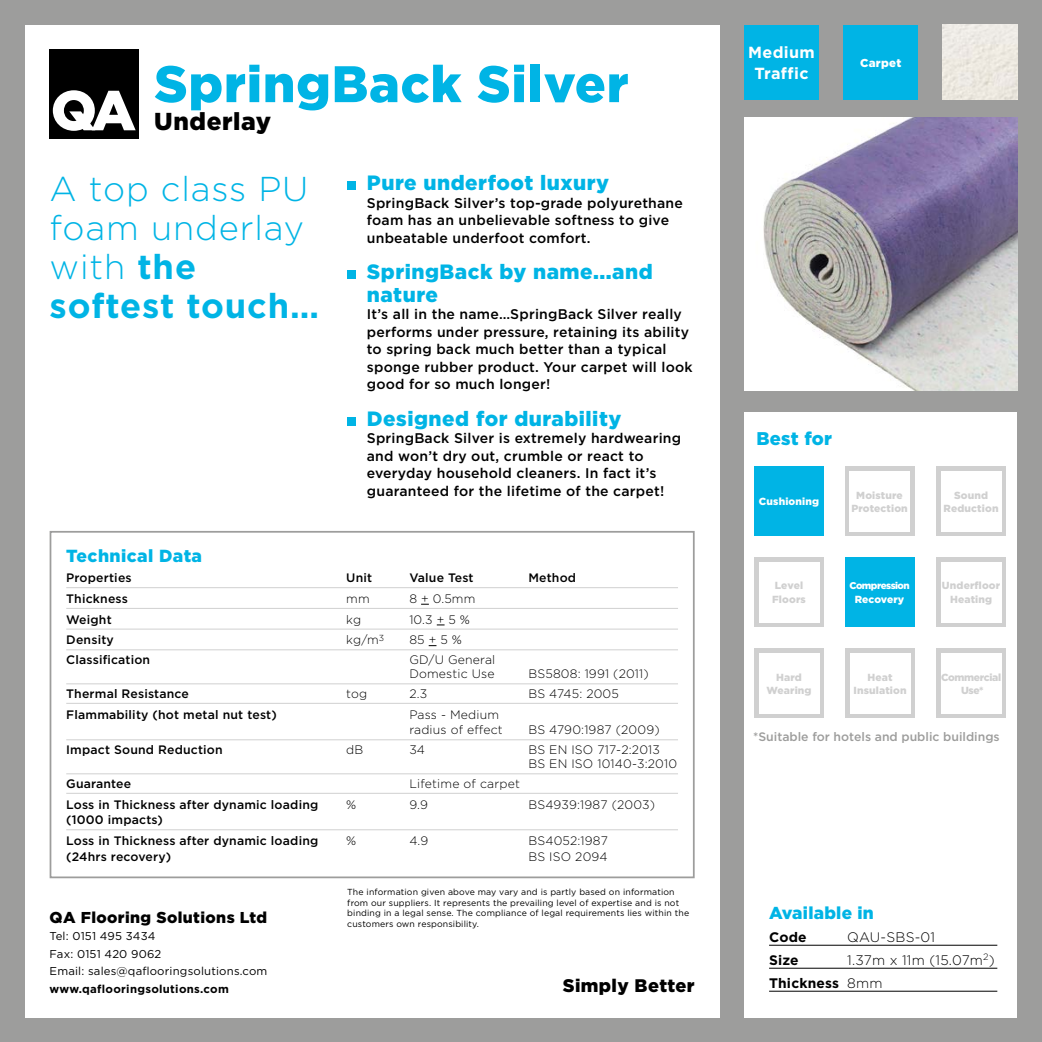
<style>
.page{position:relative;width:1042px;height:1042px;background:#9d9d9c}
.page>*{position:absolute;margin:0;border:0;box-sizing:border-box;transform-origin:0 0}
.t1{font:900 51.27px "Gotham";letter-spacing:.015em;color:#00b4e5}
.t2{font:300 34.48px/39px "Gotham";letter-spacing:.025em;color:#00b4e5}
.t3{font:900 24.5px "Gotham";letter-spacing:.025em;color:#000}
.t4{font:900 20.65px/22.8px "Gotham";letter-spacing:.025em;color:#00b4e5}
.t5{font:900 18.38px "Gotham";letter-spacing:.015em;color:#00b4e5}
.t6{font:900 18.2px "Gotham";letter-spacing:.02em;color:#000}
.t7{font:900 17.5px "Gotham";letter-spacing:.025em;color:#00b4e5}
.t8{font:900 17.32px "Gotham";letter-spacing:.015em;color:#00b4e5}
.t9{font:700 16.1px/20.7px "Gotham";letter-spacing:.025em;color:#fff;text-align:center}
.t10{font:900 15.75px "Gotham";letter-spacing:.025em;color:#000}
.t11{font:500 14px/17.5px "Gotham";letter-spacing:.015em;color:#000}
.t12{font:300 13.83px/22.9px "Gotham";letter-spacing:.015em;color:#000}
.t13{font:700 13.83px "Gotham";letter-spacing:.015em;color:#000}
.t14{font:500 12.25px/20.7px "Gotham";letter-spacing:.015em;color:#000}
.t15{font:300 12.25px/14.5px "Gotham";letter-spacing:.015em;color:#000}
.t16{font:500 12.25px "Gotham";color:#9d9d9c}
.t17{font:900 11.55px "Gotham";letter-spacing:.025em;color:#fff}
.t18{font:11.38px/17.5px "Gotham";letter-spacing:.015em;color:#000}
.t19{font:700 11.38px "Gotham";letter-spacing:.025em;color:#000}
.t20{font:900 10.33px/13.5px "Gotham";letter-spacing:.015em;color:#d0d0d0;text-align:center}
.t21{font:900 10.33px "Gotham";letter-spacing:.015em;color:#fff}
.t22{font:900 10.33px/13.5px "Gotham";letter-spacing:-.03em;color:#d0d0d0;text-align:center}
.t23{font:900 9.8px "Gotham";letter-spacing:-.055em;color:#fff}
.t24{font:8.75px/10.5px "Gotham";letter-spacing:.015em;color:#000}
.s1{font-weight:700}
</style>
<div class="page">
<div style="left:25px;top:25px;width:694px;height:992px;background:#fff"></div>
<div style="left:744px;top:25px;width:75px;height:74px;background:#00b4e5"></div>
<div style="left:744px;top:412px;width:273px;height:605px;background:#fff"></div>
<hr style="left:769px;top:945px;width:228px;height:1px;background:#000">
<hr style="left:769px;top:968px;width:228px;height:1px;background:#000">
<hr style="left:769px;top:991px;width:228px;height:1px;background:#000">
<div style="left:843px;top:25px;width:75px;height:74px;background:#00b4e5"></div>
<div style="left:347px;top:181px;width:9px;height:9px;background:#00b4e5"></div>
<div style="left:347px;top:270px;width:9px;height:9px;background:#00b4e5"></div>
<div style="left:347px;top:417px;width:9px;height:9px;background:#00b4e5"></div>
<div style="left:50px;top:50px;width:89px;height:89px;background:#000"></div>
<svg style="left:53px;top:90px;width:83px;height:41px"></svg>
<div style="left:754px;top:466px;width:70px;height:70px;background:#00b4e5"></div>
<div style="left:754px;top:557px;width:70px;height:70px;background:#d0d0d0"></div>
<div style="left:936px;top:557px;width:70px;height:70px;background:#d0d0d0"></div>
<div style="left:754px;top:648px;width:70px;height:70px;background:#d0d0d0"></div>
<div style="left:845px;top:648px;width:70px;height:70px;background:#d0d0d0"></div>
<div style="left:936px;top:648px;width:70px;height:70px;background:#d0d0d0"></div>
<div style="left:845px;top:466px;width:69px;height:70px;background:#d0d0d0"></div>
<div style="left:936px;top:466px;width:70px;height:70px;background:#d0d0d0"></div>
<div style="left:845px;top:557px;width:69px;height:70px;background:#00b4e5"></div>
<div style="left:759px;top:562px;width:60px;height:60px;background:#fff"></div>
<div style="left:941px;top:562px;width:60px;height:60px;background:#fff"></div>
<div style="left:759px;top:653px;width:60px;height:60px;background:#fff"></div>
<div style="left:850px;top:653px;width:60px;height:60px;background:#fff"></div>
<div style="left:941px;top:653px;width:60px;height:60px;background:#fff"></div>
<div style="left:849px;top:471px;width:61px;height:60px;background:#fff"></div>
<div style="left:941px;top:471px;width:60px;height:60px;background:#fff"></div>
<img style="left:943px;top:25px;width:74px;height:74px">
<hr style="left:66px;top:587px;width:612px;height:1px;background:#d0d0d0">
<hr style="left:66px;top:608px;width:612px;height:1px;background:#d0d0d0">
<hr style="left:66px;top:629px;width:612px;height:1px;background:#d0d0d0">
<hr style="left:66px;top:649px;width:612px;height:1px;background:#d0d0d0">
<hr style="left:66px;top:683px;width:612px;height:1px;background:#d0d0d0">
<hr style="left:66px;top:703px;width:612px;height:1px;background:#d0d0d0">
<hr style="left:66px;top:739px;width:612px;height:1px;background:#d0d0d0">
<hr style="left:66px;top:773px;width:612px;height:1px;background:#d0d0d0">
<hr style="left:66px;top:793px;width:612px;height:1px;background:#d0d0d0">
<hr style="left:66px;top:829px;width:612px;height:1px;background:#d0d0d0">
<div style="left:50px;top:531px;width:644px;height:347px;border:2px solid #9d9d9c"></div>
<img style="left:744px;top:117px;width:273px;height:273px">
<h1 class="t1" style="left:154px;top:49px;width:476px">SpringBack Silver</h1>
<h3 class="t3" style="left:154px;top:105px;width:118px">Underlay</h3>
<h2 class="t2" style="left:50px;top:169px;width:271px">A top class PU foam underlay with <span class="s1">the softest touch…</span></h2>
<h3 class="t4" style="left:367px;top:171px;width:244px">Pure underfoot luxury</h3>
<p class="t11" style="left:367px;top:194px;width:318px">SpringBack Silver’s top-grade polyurethane foam has an unbelievable softness to give unbeatable underfoot comfort.</p>
<h3 class="t4" style="left:367px;top:260px;width:287px">SpringBack by name...and nature</h3>
<p class="t11" style="left:367px;top:305px;width:327px">It’s all in the name…SpringBack Silver really performs under pressure, retaining its ability to spring back much better than a typical sponge rubber product. Your carpet will look good for so much longer!</p>
<h3 class="t4" style="left:367px;top:407px;width:256px">Designed for durability</h3>
<p class="t11" style="left:367px;top:429px;width:316px">SpringBack Silver is extremely hardwearing and won’t dry out, crumble or react to everyday household cleaners. In fact it’s guaranteed for the lifetime of the carpet!</p>
<p class="t7" style="left:66px;top:543px;width:137px">Technical Data</p>
<p class="t14" style="left:66px;top:567px;width:67px">Properties</p>
<p class="t14" style="left:346px;top:567px;width:27px">Unit</p>
<p class="t14" style="left:409px;top:567px;width:66px">Value Test</p>
<p class="t14" style="left:528px;top:567px;width:49px">Method</p>
<p class="t14" style="left:66px;top:588px;width:63px">Thickness</p>
<p class="t15" style="left:346px;top:591px;width:25px">mm</p>
<p class="t15" style="left:409px;top:591px;width:68px">8 + 0.5mm</p>
<p class="t14" style="left:66px;top:609px;width:47px">Weight</p>
<p class="t15" style="left:346px;top:612px;width:16px">kg</p>
<p class="t15" style="left:409px;top:612px;width:62px">10.3 + 5 %</p>
<p class="t14" style="left:66px;top:629px;width:49px">Density</p>
<p class="t15" style="left:346px;top:632px;width:39px">kg/m<sup>3</sup></p>
<p class="t15" style="left:409px;top:632px;width:54px">85 + 5 %</p>
<p class="t14" style="left:66px;top:649px;width:85px">Classification</p>
<p class="t15" style="left:409px;top:652px;width:87px">GD/U General<br>Domestic Use</p>
<p class="t15" style="left:528px;top:666px;width:122px">BS5808: 1991 (2011)</p>
<p class="t14" style="left:66px;top:683px;width:124px">Thermal Resistance</p>
<p class="t15" style="left:346px;top:686px;width:23px">tog</p>
<p class="t15" style="left:409px;top:686px;width:19px">2.3</p>
<p class="t15" style="left:528px;top:686px;width:92px">BS 4745: 2005</p>
<p class="t14" style="left:66px;top:704px;width:212px">Flammability (hot metal nut test)</p>
<p class="t15" style="left:409px;top:706px;width:95px;line-height:15.8px">Pass - Medium radius of effect</p>
<p class="t15" style="left:528px;top:722px;width:133px">BS 4790:1987 (2009)</p>
<p class="t14" style="left:66px;top:739px;width:158px">Impact Sound Reduction</p>
<p class="t15" style="left:346px;top:742px;width:19px">dB</p>
<p class="t15" style="left:409px;top:742px;width:17px">34</p>
<p class="t15" style="left:528px;top:742px;width:150px">BS EN ISO 717-2:2013<br>BS EN ISO 10140-3:2010</p>
<p class="t14" style="left:66px;top:773px;width:67px">Guarantee</p>
<p class="t15" style="left:409px;top:776px;width:112px">Lifetime of carpet</p>
<p class="t14" style="left:66px;top:794px;width:254px">Loss in Thickness after dynamic loading</p>
<p class="t15" style="left:346px;top:797px;width:12px">%</p>
<p class="t15" style="left:409px;top:797px;width:20px">9.9</p>
<p class="t15" style="left:528px;top:797px;width:128px">BS4939:1987 (2003)</p>
<p class="t14" style="left:66px;top:809px;width:254px">(1000 impacts)<br>Loss in Thickness after dynamic loading</p>
<p class="t15" style="left:346px;top:833px;width:12px">%</p>
<p class="t15" style="left:409px;top:833px;width:21px">4.9</p>
<p class="t15" style="left:528px;top:833px;width:81px">BS4052:1987</p>
<p class="t14" style="left:66px;top:846px;width:107px">(24hrs recovery)</p>
<p class="t15" style="left:528px;top:849px;width:81px">BS ISO 2094</p>
<p class="t10" style="left:50px;top:906px;width:219px">QA Flooring Solutions Ltd</p>
<p class="t18" style="left:50px;top:927px;width:219px">Tel: 0151 495 3434<br>Fax: 0151 420 9062<br>Email: sales@qaflooringsolutions.com</p>
<p class="t19" style="left:50px;top:981px;width:181px">www.qaflooringsolutions.com</p>
<p class="t24" style="left:347px;top:886px;width:343px">The information given above may vary and is partly based on information from our suppliers. It represents the prevailing level of expertise and is not binding in a legal sense. The compliance of legal requirements lies within the customers own responsibility.</p>
<h3 class="t6" style="left:563px;top:973px;width:133px">Simply Better</h3>
<p class="t9" style="left:748px;top:42px;width:68px">Medium<br>Traffic</p>
<p class="t17" style="left:860px;top:55px;width:43px">Carpet</p>
<h3 class="t5" style="left:756px;top:426px;width:77px">Best for</h3>
<p class="t21" style="left:759px;top:494px;width:62px">Cushioning</p>
<p class="t20" style="left:851px;top:488px;width:58px">Moisture<br>Protection</p>
<p class="t20" style="left:943px;top:488px;width:56px">Sound<br>Reduction</p>
<p class="t20" style="left:772px;top:579px;width:35px;text-align:left">Level<br>Floors</p>
<p class="t20" style="left:942px;top:579px;width:60px">Underfloor<br>Heating</p>
<p class="t23" style="left:849px;top:579px;width:62px">Compression</p>
<p class="t21" style="left:855px;top:592px;width:51px">Recovery</p>
<p class="t20" style="left:766px;top:670px;width:47px">Hard<br>Wearing</p>
<p class="t20" style="left:853px;top:670px;width:55px">Heat<br>Insulation</p>
<p class="t22" style="left:941px;top:670px;width:62px">Commercial<br>Use*</p>
<p class="t16" style="left:753px;top:729px;width:248px">*Suitable for hotels and public buildings</p>
<p class="t8" style="left:769px;top:900px;width:106px">Available in</p>
<p class="t13" style="left:769px;top:927px;width:39px">Code</p>
<p class="t12" style="left:847px;top:925px;width:89px">QAU-SBS-01</p>
<p class="t13" style="left:769px;top:950px;width:31px">Size</p>
<p class="t12" style="left:769px;top:948px;width:227px;text-indent:78px">1.37m x 11m (15.07m<sup>2</sup>)<br><span class="s1">Thickness</span> 8mm</p>
</div>
